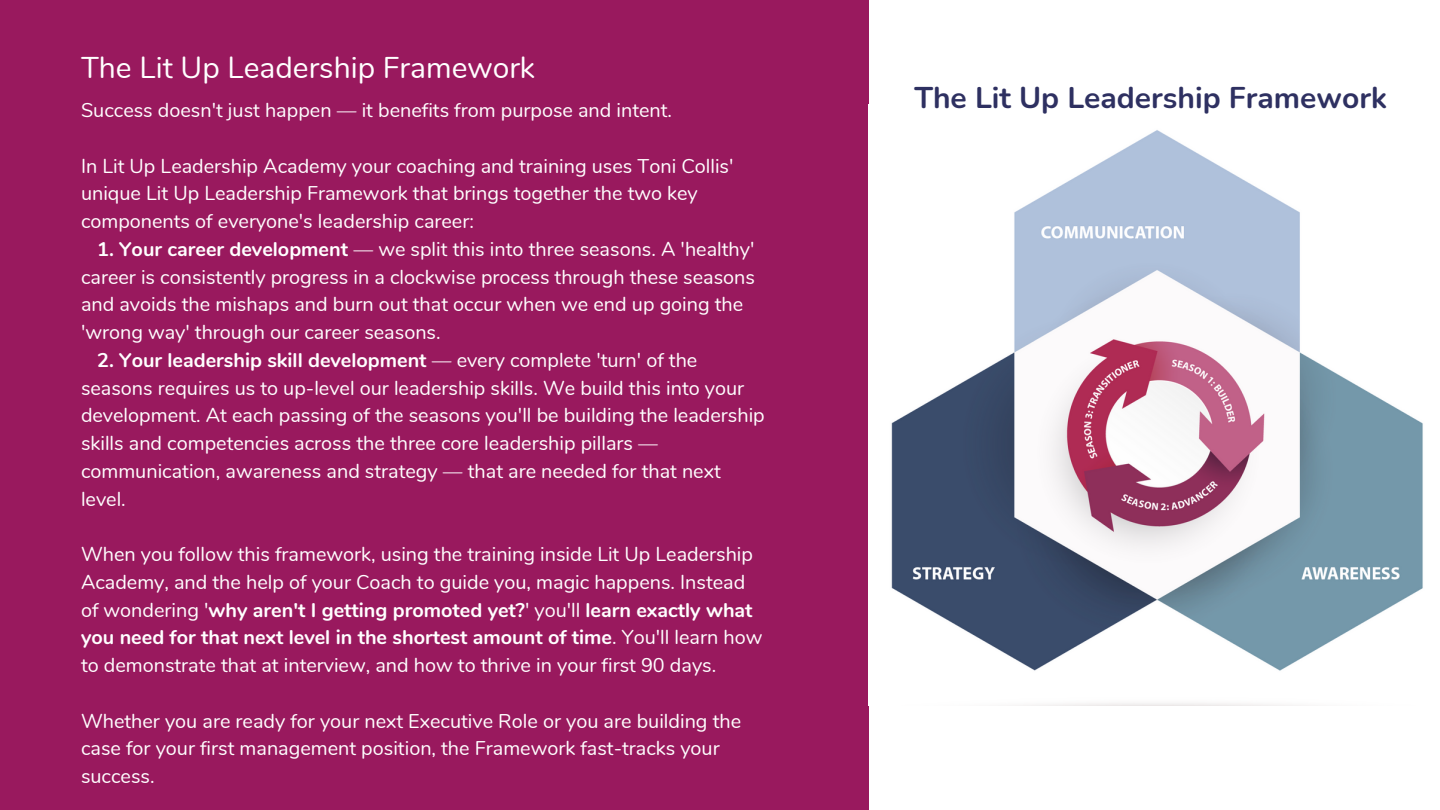
<style>
.page{position:relative;width:1440px;height:810px;background:#fff}
.page>*{position:absolute;margin:0;border:0;box-sizing:border-box;transform-origin:0 0}
.t1{font:30px "Nunito";color:#fff}
.t2{font:700 30px "Nunito";color:#2e3061}
.t3{font:19.8px/27.8px "Nunito";color:#fff}
.s1{font-weight:700}
</style>
<div class="page">
<div style="left:0;top:0;width:868px;height:810px;background:#99195e"></div>
<img style="left:891px;top:130px;width:532px;height:575px">
<p class="t1" style="left:81px;top:47px;width:455px">The Lit Up Leadership Framework</p>
<p class="t3" style="left:81px;top:97px;width:593px">Success doesn't just happen — it benefits from purpose and intent.</p>
<p class="t3" style="left:81px;top:152px;width:654px">In Lit Up Leadership Academy your coaching and training uses Toni Collis' unique Lit Up Leadership Framework that brings together the two key components of everyone's leadership career:</p>
<p class="t3" style="left:81px;top:235px;width:676px;text-indent:16px"><span class="s1">1. Your career development</span> — we split this into three seasons. A 'healthy' career is consistently progress in a clockwise process through these seasons and avoids the mishaps and burn out that occur when we end up going the 'wrong way' through our career seasons.</p>
<p class="t3" style="left:81px;top:346px;width:685px;text-indent:16px"><span class="s1">2. Your leadership skill development</span> — every complete 'turn' of the seasons requires us to up-level our leadership skills. We build this into your development. At each passing of the seasons you'll be building the leadership skills and competencies across the three core leadership pillars — communication, awareness and strategy — that are needed for that next level.</p>
<p class="t3" style="left:81px;top:541px;width:683px">When you follow this framework, using the training inside Lit Up Leadership Academy, and the help of your Coach to guide you, magic happens. Instead of wondering '<span class="s1">why aren't I getting promoted yet?</span>' you'll <span class="s1">learn exactly what you need for that next level in the shortest amount of time</span>. You'll learn how to demonstrate that at interview, and how to thrive in your first 90 days.</p>
<p class="t3" style="left:81px;top:707px;width:662px">Whether you are ready for your next Executive Role or you are building the case for your first management position, the Framework fast-tracks your success.</p>
<p class="t2" style="left:914px;top:78px;width:474px">The Lit Up Leadership Framework</p>
</div>
